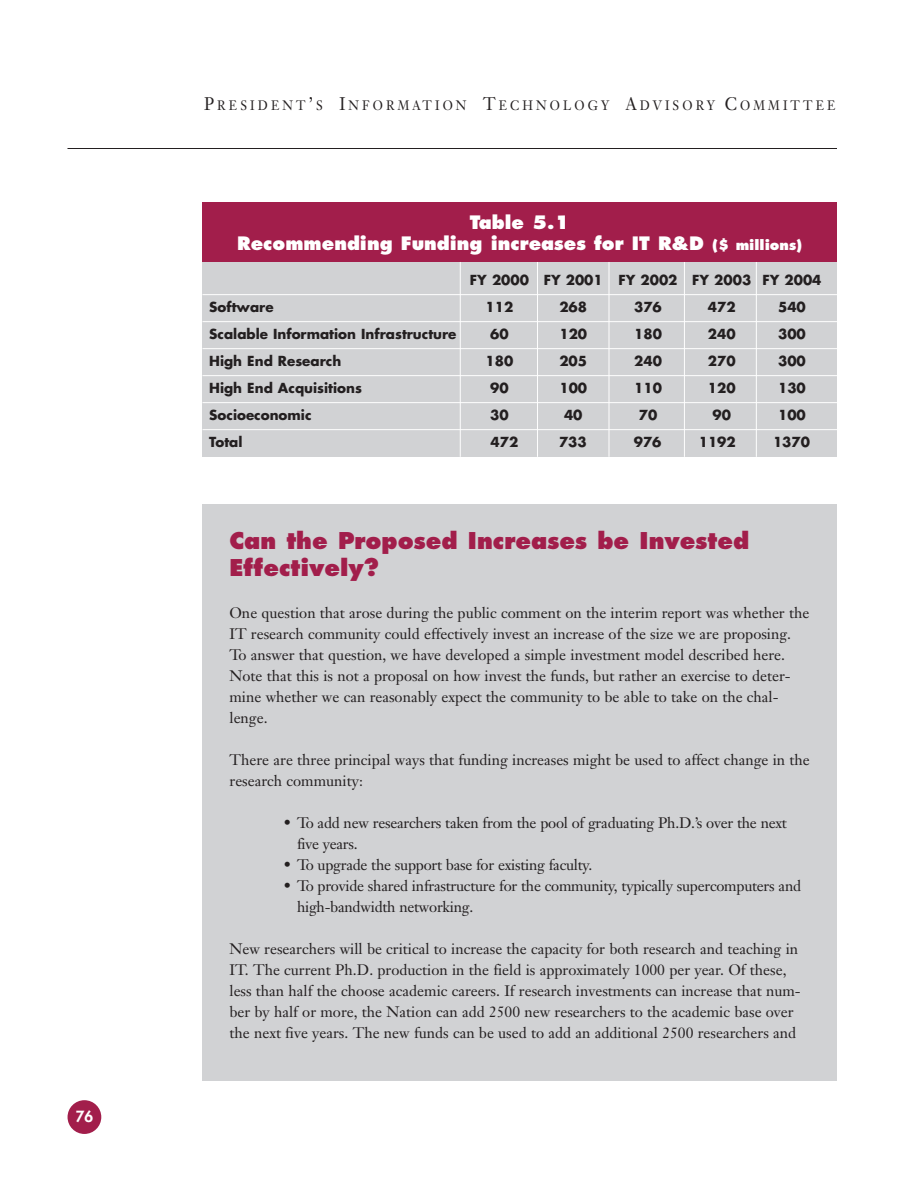
<style>
.page{position:relative;width:918px;height:1188px;background:#fff}
.page>*{position:absolute;margin:0;border:0;box-sizing:border-box;transform-origin:0 0}
.t1{font:800 22.5px/27px "Futura";color:#a21e4b}
.t2{font:800 18px/21px "Futura";color:#fff;text-align:center}
.t3{font:15px/21px "Janson Text";color:#231f20}
.t4{font:800 15px "Futura";color:#fff}
.t5{font:700 13.5px "Futura";color:#231f20}
.t6{font:13.5px "Janson Text";letter-spacing:.255em;color:#231f20;scale:.9 1}
.s1{font-size:18px}
.s2{font-size:13.5px}
</style>
<div class="page">
<div style="left:202px;top:504px;width:635px;height:577px;background:#d1d2d4"></div>
<hr style="left:68px;top:148px;width:769px;height:1px;background:#231f20">
<div style="left:68px;top:1100px;width:33px;height:34px;background:#a21e4b;border-radius:50%"></div>
<div style="left:202px;top:262px;width:635px;height:194px;background:#d1d2d4"></div>
<hr style="left:202px;top:294px;width:635px;height:1px;background:#fff">
<hr style="left:202px;top:321px;width:635px;height:1px;background:#fff">
<hr style="left:202px;top:348px;width:635px;height:1px;background:#fff">
<hr style="left:202px;top:375px;width:635px;height:1px;background:#fff">
<hr style="left:202px;top:402px;width:635px;height:1px;background:#fff">
<hr style="left:202px;top:429px;width:635px;height:1px;background:#fff">
<div style="left:202px;top:202px;width:635px;height:60px;background:#a21e4b"></div>
<hr style="left:460px;top:262px;width:1px;height:195px;background:#fff">
<hr style="left:537px;top:262px;width:1px;height:195px;background:#fff">
<hr style="left:609px;top:262px;width:1px;height:195px;background:#fff">
<hr style="left:684px;top:262px;width:1px;height:195px;background:#fff">
<hr style="left:756px;top:262px;width:1px;height:195px;background:#fff">
<p class="t4" style="left:76px;top:1107px;width:19px">76</p>
<p class="t6" style="left:204px;top:100px;width:703px"><span class="s1">P</span>RESIDENT<span class="s1">’</span>S <span class="s1">I</span>NFORMATION <span class="s1">T</span>ECHNOLOGY <span class="s1">A</span>DVISORY <span class="s1">C</span>OMMITTEE</p>
<p class="t2" style="left:237px;top:214px;width:567px">Table 5.1<br>Recommending Funding increases for IT R&amp;D <span class="s2">($ millions)</span></p>
<p class="t5" style="left:470px;top:276px;width:353px">FY 2000 FY 2001 FY 2002 FY 2003 FY 2004</p>
<p class="t5" style="left:209px;top:303px;width:66px">Software</p>
<p class="t5" style="left:486px;top:303px;width:29px">112</p>
<p class="t5" style="left:559px;top:303px;width:29px">268</p>
<p class="t5" style="left:634px;top:303px;width:29px">376</p>
<p class="t5" style="left:708px;top:303px;width:29px">472</p>
<p class="t5" style="left:778px;top:303px;width:29px">540</p>
<p class="t5" style="left:209px;top:330px;width:249px">Scalable Information Infrastructure</p>
<p class="t5" style="left:490px;top:330px;width:20px">60</p>
<p class="t5" style="left:559px;top:330px;width:29px">120</p>
<p class="t5" style="left:634px;top:330px;width:29px">180</p>
<p class="t5" style="left:708px;top:330px;width:29px">240</p>
<p class="t5" style="left:778px;top:330px;width:29px">300</p>
<p class="t5" style="left:209px;top:357px;width:134px">High End Research</p>
<p class="t5" style="left:486px;top:357px;width:29px">180</p>
<p class="t5" style="left:559px;top:357px;width:29px">205</p>
<p class="t5" style="left:634px;top:357px;width:29px">240</p>
<p class="t5" style="left:708px;top:357px;width:29px">270</p>
<p class="t5" style="left:778px;top:357px;width:29px">300</p>
<p class="t5" style="left:209px;top:384px;width:154px">High End Acquisitions</p>
<p class="t5" style="left:490px;top:384px;width:20px">90</p>
<p class="t5" style="left:559px;top:384px;width:29px">100</p>
<p class="t5" style="left:634px;top:384px;width:29px">110</p>
<p class="t5" style="left:708px;top:384px;width:29px">120</p>
<p class="t5" style="left:778px;top:384px;width:29px">130</p>
<p class="t5" style="left:209px;top:411px;width:104px">Socioeconomic</p>
<p class="t5" style="left:490px;top:411px;width:20px">30</p>
<p class="t5" style="left:564px;top:411px;width:20px">40</p>
<p class="t5" style="left:639px;top:411px;width:20px">70</p>
<p class="t5" style="left:713px;top:411px;width:20px">90</p>
<p class="t5" style="left:778px;top:411px;width:29px">100</p>
<p class="t5" style="left:209px;top:438px;width:35px">Total</p>
<p class="t5" style="left:491px;top:438px;width:29px">472</p>
<p class="t5" style="left:559px;top:438px;width:29px">733</p>
<p class="t5" style="left:634px;top:438px;width:29px">976</p>
<p class="t5" style="left:699px;top:438px;width:39px">1192</p>
<p class="t5" style="left:773px;top:438px;width:39px">1370</p>
<h1 class="t1" style="left:230px;top:531px;width:521px">Can the Proposed Increases be Invested<br>Effectively?</h1>
<p class="t3" style="left:230px;top:606px;width:581px">One question that arose during the public comment on the interim report was whether the IT research community could effectively invest an increase of the size we are proposing.<br>To answer that question, we have developed a simple investment model described here.<br>Note that this is not a proposal on how invest the funds, but rather an exercise to deter&shy;mine whether we can reasonably expect the community to be able to take on the chal&shy;lenge.</p>
<p class="t3" style="left:230px;top:753px;width:582px">There are three principal ways that funding increases might be used to affect change in the research community:</p>
<p class="t3" style="left:297px;top:816px;width:491px;text-indent:-14px">• To add new researchers taken from the pool of graduating Ph.D.’s over the next five years.</p>
<p class="t3" style="left:284px;top:858px;width:310px">• To upgrade the support base for existing faculty.</p>
<p class="t3" style="left:297px;top:879px;width:506px;text-indent:-14px">• To provide shared infrastructure for the community, typically supercomputers and high-bandwidth networking.</p>
<p class="t3" style="left:230px;top:942px;width:573px">New researchers will be critical to increase the capacity for both research and teaching in IT. The current Ph.D. production in the field is approximately 1000 per year. Of these, less than half the choose academic careers. If research investments can increase that num&shy;ber by half or more, the Nation can add 2500 new researchers to the academic base over the next five years. The new funds can be used to add an additional 2500 researchers and</p>
</div>
